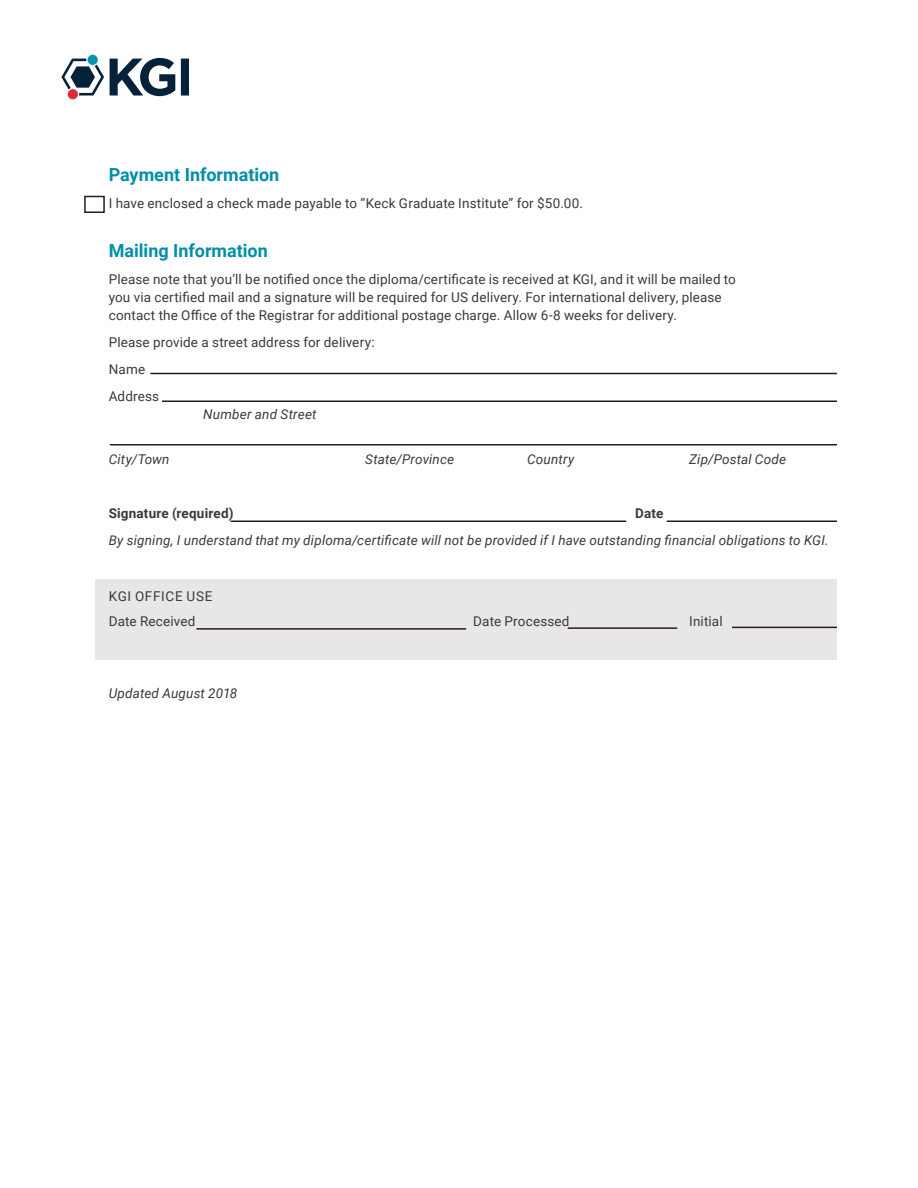
<style>
.page{position:relative;width:918px;height:1188px;background:#fff}
.page>*{position:absolute;margin:0;border:0;box-sizing:border-box;transform-origin:0 0}
.Primary_Head_Span{font:700 18px "Roboto";color:#008ea9}
.Primary_Text{font:13.5px/18px "Roboto";letter-spacing:.01em;color:#393a3a}
.Primary_Text-2{font:italic 13.5px "Roboto";letter-spacing:.01em;color:#393a3a}
.Primary_Text-3{font:700 13.5px "Roboto";letter-spacing:.01em;color:#393a3a}
.Primary_Text-4{font:13.5px "Roboto";letter-spacing:.05em;color:#393a3a}
</style>
<div class="page">
<div style="left:95px;top:579px;width:742px;height:81px;background:#e9e7e6"></div>
<hr style="left:150px;top:373px;width:687px;height:1px;background:#231f20">
<hr style="left:162px;top:400px;width:675px;height:2px;background:#231f20">
<hr style="left:110px;top:444px;width:727px;height:2px;background:#231f20">
<hr style="left:667px;top:520px;width:170px;height:2px;background:#231f20">
<hr style="left:231px;top:520px;width:395px;height:2px;background:#231f20">
<hr style="left:196px;top:628px;width:270px;height:2px;background:#231f20">
<hr style="left:568px;top:627px;width:109px;height:2px;background:#231f20">
<hr style="left:732px;top:627px;width:105px;height:1px;background:#231f20">
<div style="left:84px;top:196px;width:21px;height:17px;border:2px solid #231f20"></div>
<svg style="left:61px;top:58px;width:128px;height:38px"></svg>
<div style="left:88px;top:55px;width:10px;height:10px;background:#0097b0;border-radius:50%"></div>
<div style="left:68px;top:89px;width:10px;height:10px;background:#df2a38;border-radius:50%"></div>
<p class="Primary_Head_Span" style="left:109px;top:162px;width:172px">Payment Information</p>
<p class="Primary_Text" style="left:109px;top:194px;width:476px">I have enclosed a check made payable to “Keck Graduate Institute” for $50.00.</p>
<p class="Primary_Head_Span" style="left:109px;top:238px;width:161px">Mailing Information</p>
<p class="Primary_Text" style="left:109px;top:270px;width:629px">Please note that you’ll be notified once the diploma/certificate is received at KGI, and it will be mailed to you via certified mail and a signature will be required for US delivery. For international delivery, please contact the Office of the Registrar for additional postage charge. Allow 6-8 weeks for delivery.</p>
<p class="Primary_Text" style="left:109px;top:333px;width:268px">Please provide a street address for delivery:</p>
<p class="Primary_Text" style="left:109px;top:360px;width:38px">Name</p>
<p class="Primary_Text" style="left:109px;top:387px;width:52px">Address</p>
<p class="Primary_Text-2" style="left:203px;top:405px;width:115px">Number and Street</p>
<p class="Primary_Text-2" style="left:109px;top:450px;width:62px">City/Town</p>
<p class="Primary_Text-2" style="left:365px;top:450px;width:90px">State/Province</p>
<p class="Primary_Text-2" style="left:527px;top:450px;width:49px">Country</p>
<p class="Primary_Text-2" style="left:689px;top:450px;width:98px">Zip/Postal Code</p>
<p class="Primary_Text-3" style="left:109px;top:504px;width:126px">Signature (required)</p>
<p class="Primary_Text-3" style="left:635px;top:504px;width:30px">Date</p>
<p class="Primary_Text-2" style="left:109px;top:531px;width:722px">By signing, I understand that my diploma/certificate will not be provided if I have outstanding financial obligations to KGI.</p>
<p class="Primary_Text-4" style="left:109px;top:587px;width:105px">KGI OFFICE USE</p>
<p class="Primary_Text" style="left:109px;top:612px;width:88px">Date Received</p>
<p class="Primary_Text" style="left:473px;top:612px;width:98px">Date Processed</p>
<p class="Primary_Text" style="left:689px;top:612px;width:35px">Initial</p>
<p class="Primary_Text-2" style="left:109px;top:684px;width:130px">Updated August 2018</p>
</div>
